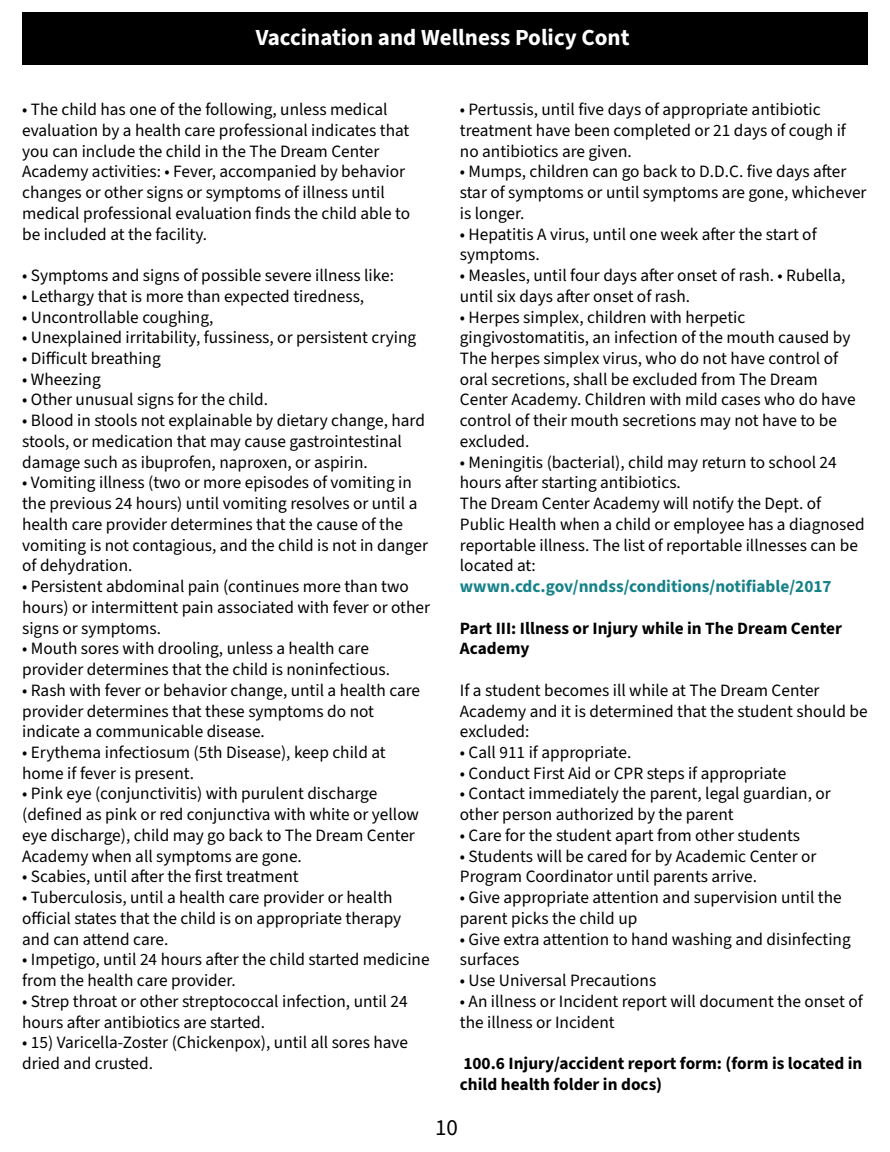
<style>
.page{position:relative;width:890px;height:1152px;background:#fff}
.page>*{position:absolute;margin:0;border:0;box-sizing:border-box;transform-origin:0 0}
.t1{font:700 23.2px "Source Sans 3";color:#fff}
.t2{font:23.2px "Source Sans 3";color:#000}
.t3{font:17.2px/20.8px "Source Sans 3";color:#000}
.t4{font:700 17.2px/20.8px "Source Sans 3";color:#000}
.t5{font:700 17.2px "Source Sans 3";color:#168288}
</style>
<div class="page">
<div style="left:22px;top:12px;width:846px;height:53px;background:#000"></div>
<h1 class="t1" style="left:256px;top:22px;width:375px">Vaccination and Wellness Policy Cont</h1>
<p class="t3" style="left:22px;top:99px;width:390px">• The child has one of the following, unless medical evaluation by a health care professional indicates that you can include the child in the The Dream Center Academy activities: • Fever, accompanied by behavior changes or other signs or symptoms of illness until medical professional evaluation finds the child able to be included at the facility.</p>
<p class="t3" style="left:22px;top:265px;width:373px">• Symptoms and signs of possible severe illness like:</p>
<p class="t3" style="left:22px;top:286px;width:344px">• Lethargy that is more than expected tiredness,</p>
<p class="t3" style="left:22px;top:306px;width:193px">• Uncontrollable coughing,</p>
<p class="t3" style="left:22px;top:327px;width:396px">• Unexplained irritability, fussiness, or persistent crying</p>
<p class="t3" style="left:22px;top:348px;width:140px">• Difficult breathing</p>
<p class="t3" style="left:22px;top:369px;width:80px">• Wheezing</p>
<p class="t3" style="left:22px;top:389px;width:248px">• Other unusual signs for the child.</p>
<p class="t3" style="left:22px;top:410px;width:404px">• Blood in stools not explainable by dietary change, hard stools, or medication that may cause gastrointestinal damage such as ibuprofen, naproxen, or aspirin.</p>
<p class="t3" style="left:22px;top:472px;width:407px">• Vomiting illness (two or more episodes of vomiting in the previous 24 hours) until vomiting resolves or until a health care provider determines that the cause of the vomiting is not contagious, and the child is not in danger of dehydration.</p>
<p class="t3" style="left:22px;top:576px;width:409px">• Persistent abdominal pain (continues more than two hours) or intermittent pain associated with fever or other signs or symptoms.</p>
<p class="t3" style="left:22px;top:638px;width:369px">• Mouth sores with drooling, unless a health care provider determines that the child is noninfectious.</p>
<p class="t3" style="left:22px;top:680px;width:399px">• Rash with fever or behavior change, until a health care provider determines that these symptoms do not indicate a communicable disease.</p>
<p class="t3" style="left:22px;top:742px;width:365px">• Erythema infectiosum (5th Disease), keep child at home if fever is present.</p>
<p class="t3" style="left:22px;top:783px;width:398px">• Pink eye (conjunctivitis) with purulent discharge (defined as pink or red conjunctiva with white or yellow eye discharge), child may go back to The Dream Center Academy when all symptoms are gone.</p>
<p class="t3" style="left:22px;top:866px;width:278px">• Scabies, until after the first treatment</p>
<p class="t3" style="left:22px;top:887px;width:381px">• Tuberculosis, until a health care provider or health official states that the child is on appropriate therapy and can attend care.</p>
<p class="t3" style="left:22px;top:949px;width:409px">• Impetigo, until 24 hours after the child started medicine from the health care provider.</p>
<p class="t3" style="left:22px;top:991px;width:387px">• Strep throat or other streptococcal infection, until 24 hours after antibiotics are started.</p>
<p class="t3" style="left:22px;top:1032px;width:387px">• 15) Varicella-Zoster (Chickenpox), until all sores have dried and crusted.</p>
<p class="t3" style="left:460px;top:99px;width:388px">• Pertussis, until five days of appropriate antibiotic treatment have been completed or 21 days of cough if no antibiotics are given.</p>
<p class="t3" style="left:460px;top:161px;width:408px">• Mumps, children can go back to D.D.C. five days after star of symptoms or until symptoms are gone, whichever is longer.</p>
<p class="t3" style="left:460px;top:223px;width:358px">• Hepatitis A virus, until one week after the start of symptoms.</p>
<p class="t3" style="left:460px;top:265px;width:387px">• Measles, until four days after onset of rash. • Rubella, until six days after onset of rash.</p>
<p class="t3" style="left:460px;top:306px;width:397px">• Herpes simplex, children with herpetic gingivostomatitis, an infection of the mouth caused by The herpes simplex virus, who do not have control of oral secretions, shall be excluded from The Dream Center Academy. Children with mild cases who do have control of their mouth secretions may not have to be excluded.</p>
<p class="t3" style="left:460px;top:452px;width:406px">• Meningitis (bacterial), child may return to school 24 hours after starting antibiotics.<br>The Dream Center Academy will notify the Dept. of Public Health when a child or employee has a diagnosed reportable illness. The list of reportable illnesses can be located at:</p>
<p class="t5" style="left:460px;top:575px;width:373px">wwwn.cdc.gov/nndss/conditions/notifiable/2017</p>
<p class="t4" style="left:460px;top:617px;width:384px">Part III: Illness or Injury while in The Dream Center<br>Academy</p>
<p class="t3" style="left:460px;top:680px;width:409px">If a student becomes ill while at The Dream Center<br>Academy and it is determined that the student should be excluded:</p>
<p class="t3" style="left:460px;top:742px;width:173px">• Call 911 if appropriate.</p>
<p class="t3" style="left:460px;top:763px;width:328px">• Conduct First Aid or CPR steps if appropriate</p>
<p class="t3" style="left:460px;top:783px;width:372px">• Contact immediately the parent, legal guardian, or other person authorized by the parent</p>
<p class="t3" style="left:460px;top:825px;width:342px">• Care for the student apart from other students</p>
<p class="t3" style="left:460px;top:846px;width:358px">• Students will be cared for by Academic Center or<br>Program Coordinator until parents arrive.</p>
<p class="t3" style="left:460px;top:887px;width:383px">• Give appropriate attention and supervision until the parent picks the child up</p>
<p class="t3" style="left:460px;top:929px;width:392px">• Give extra attention to hand washing and disinfecting surfaces</p>
<p class="t3" style="left:460px;top:970px;width:198px">• Use Universal Precautions</p>
<p class="t3" style="left:460px;top:991px;width:404px">• An illness or Incident report will document the onset of the illness or Incident</p>
<p class="t4" style="left:460px;top:1053px;width:404px">100.6 Injury/accident report form: (form is located in child health folder in docs)</p>
<h1 class="t2" style="left:435px;top:1112px;width:24px">10</h1>
</div>
